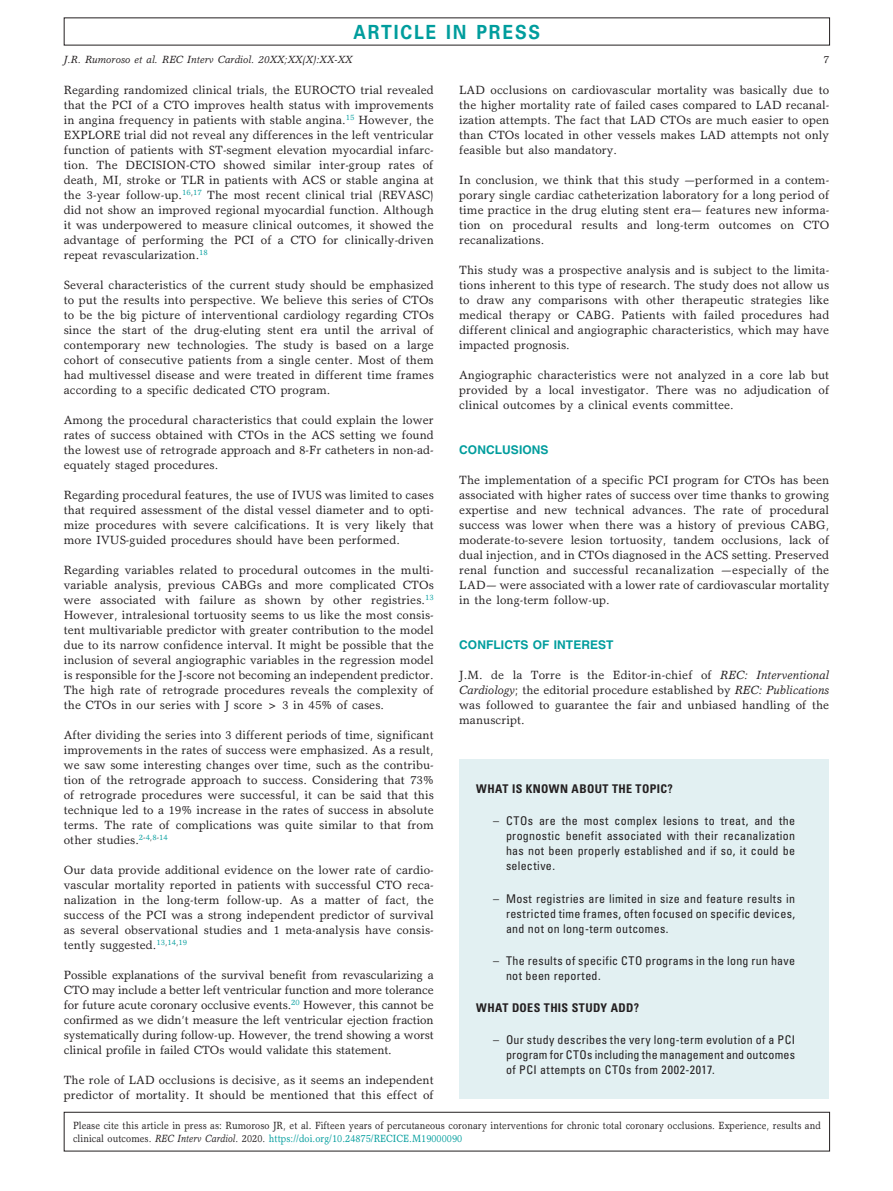
<style>
.page{position:relative;width:893px;height:1191px;background:#fff}
.page>*{position:absolute;margin:0;border:0;box-sizing:border-box;transform-origin:0 0}
.t1{font:700 19.5px "Univers LT Std";letter-spacing:.105em;color:#009d9d;scale:.9 1}
.t2{font:12px/15px "Garth Graphic Std";letter-spacing:.005em;color:#231f20;text-align:justify}
.t3{font:condensed 12px/15px "Univers LT Std";letter-spacing:.025em;color:#231f20;text-align:justify}
.t4{font:700 condensed 12px "Univers LT Std";letter-spacing:.03em;color:#231f20}
.t5{font:700 12px "Helvetica LT Std";letter-spacing:.005em;color:#009d9d}
.t6{font:10.5px/13.5px "Garth Graphic Std";letter-spacing:.005em;color:#231f20;scale:.9 1}
.t7{font:italic 10.5px "Garth Graphic Std";letter-spacing:.005em;color:#231f20}
.t8{font:10.5px "Garth Graphic Std";letter-spacing:.005em;color:#231f20}
.s1{font-style:italic}
.s2{color:#009d9d}
</style>
<div class="page">
<div style="left:64px;top:1111px;width:766px;height:40px;border:1px solid #231f20"></div>
<div style="left:459px;top:759px;width:370px;height:340px;background:#e2f0f2"></div>
<h1 class="t1" style="left:353px;top:20px;width:209px">ARTICLE IN PRESS</h1>
<p class="t7" style="left:64px;top:53px;width:290px">J.R. Rumoroso et al. REC Interv Cardiol. 20XX;XX(X):XX-XX</p>
<p class="t8" style="left:823px;top:53px;width:7px">7</p>
<p class="t2" style="left:64px;top:82px;width:371px">Regarding randomized clinical trials, the EUROCTO trial revealed that the PCI of a CTO improves health status with improvements in angina frequency in patients with stable angina.<sup>15</sup> However, the EXPLORE trial did not reveal any differences in the left ventricular function of patients with ST-segment elevation myocardial infarc&shy;tion. The DECISION-CTO showed similar inter-group rates of death, MI, stroke or TLR in patients with ACS or stable angina at the 3-year follow-up.<sup>16</sup><sup>,</sup><sup>17</sup> The most recent clinical trial (REVASC) did not show an improved regional myocardial function. Although it was underpowered to measure clinical outcomes, it showed the advantage of performing the PCI of a CTO for clinically-driven repeat revascularization.<sup>18</sup></p>
<p class="t2" style="left:64px;top:277px;width:371px">Several characteristics of the current study should be emphasized to put the results into perspective. We believe this series of CTOs to be the big picture of interventional cardiology regarding CTOs since the start of the drug-eluting stent era until the arrival of contemporary new technologies. The study is based on a large cohort of consecutive patients from a single center. Most of them had multivessel disease and were treated in different time frames according to a specific dedicated CTO program.</p>
<p class="t2" style="left:64px;top:412px;width:371px">Among the procedural characteristics that could explain the lower rates of success obtained with CTOs in the ACS setting we found the lowest use of retrograde approach and 8-Fr catheters in non-ad&shy;equately staged procedures.</p>
<p class="t2" style="left:64px;top:487px;width:371px">Regarding procedural features, the use of IVUS was limited to cases that required assessment of the distal vessel diameter and to opti&shy;mize procedures with severe calcifications. It is very likely that more IVUS-guided procedures should have been performed.</p>
<p class="t2" style="left:64px;top:562px;width:372px">Regarding variables related to procedural outcomes in the multi&shy;variable analysis, previous CABGs and more complicated CTOs were associated with failure as shown by other registries.<sup>13<br></sup>However, intralesional tortuosity seems to us like the most consis&shy;tent multivariable predictor with greater contribution to the model due to its narrow confidence interval. It might be possible that the inclusion of several angiographic variables in the regression model is responsible for the J-score not becoming an independent predictor.<br>The high rate of retrograde procedures reveals the complexity of the CTOs in our series with J score &gt; 3 in 45% of cases.</p>
<p class="t2" style="left:64px;top:727px;width:372px">After dividing the series into 3 different periods of time, significant improvements in the rates of success were emphasized. As a result, we saw some interesting changes over time, such as the contribu&shy;tion of the retrograde approach to success. Considering that 73% of retrograde procedures were successful, it can be said that this technique led to a 19% increase in the rates of success in absolute terms. The rate of complications was quite similar to that from other studies.<sup>2</sup><sup>-</sup><sup>4</sup><sup>,</sup><sup>8</sup><sup>-</sup><sup>14</sup></p>
<p class="t2" style="left:64px;top:862px;width:371px">Our data provide additional evidence on the lower rate of cardio&shy;vascular mortality reported in patients with successful CTO reca&shy;nalization in the long-term follow-up. As a matter of fact, the success of the PCI was a strong independent predictor of survival as several observational studies and 1 meta-analysis have consis&shy;tently suggested.<sup>13</sup><sup>,</sup><sup>14</sup><sup>,</sup><sup>19</sup></p>
<p class="t2" style="left:64px;top:967px;width:372px">Possible explanations of the survival benefit from revascularizing a CTO may include a better left ventricular function and more tolerance for future acute coronary occlusive events.<sup>20</sup> However, this cannot be confirmed as we didn’t measure the left ventricular ejection fraction systematically during follow-up. However, the trend showing a worst clinical profile in failed CTOs would validate this statement.</p>
<p class="t2" style="left:64px;top:1072px;width:372px">The role of LAD occlusions is decisive, as it seems an independent predictor of mortality. It should be mentioned that this effect of</p>
<p class="t2" style="left:459px;top:82px;width:372px">LAD occlusions on cardiovascular mortality was basically due to the higher mortality rate of failed cases compared to LAD recanal&shy;ization attempts. The fact that LAD CTOs are much easier to open than CTOs located in other vessels makes LAD attempts not only feasible but also mandatory.</p>
<p class="t2" style="left:459px;top:172px;width:372px">In conclusion, we think that this study —performed in a contem&shy;porary single cardiac catheterization laboratory for a long period of time practice in the drug eluting stent era— features new informa&shy;tion on procedural results and long-term outcomes on CTO recanalizations.</p>
<p class="t2" style="left:459px;top:262px;width:371px">This study was a prospective analysis and is subject to the limita&shy;tions inherent to this type of research. The study does not allow us to draw any comparisons with other therapeutic strategies like medical therapy or CABG. Patients with failed procedures had different clinical and angiographic characteristics, which may have impacted prognosis.</p>
<p class="t2" style="left:459px;top:367px;width:372px">Angiographic characteristics were not analyzed in a core lab but provided by a local investigator. There was no adjudication of clinical outcomes by a clinical events committee.</p>
<p class="t5" style="left:459px;top:442px;width:91px">CONCLUSIONS</p>
<p class="t2" style="left:459px;top:472px;width:372px">The implementation of a specific PCI program for CTOs has been associated with higher rates of success over time thanks to growing expertise and new technical advances. The rate of procedural success was lower when there was a history of previous CABG, moderate-to-severe lesion tortuosity, tandem occlusions, lack of dual injection, and in CTOs diagnosed in the ACS setting. Preserved renal function and successful recanalization —especially of the LAD— were associated with a lower rate of cardiovascular mortality in the long-term follow-up.</p>
<p class="t5" style="left:459px;top:637px;width:156px">CONFLICTS OF INTEREST</p>
<p class="t2" style="left:459px;top:667px;width:371px">J.M. de la Torre is the Editor-in-chief of <span class="s1">REC: Interventional Cardiology</span>; the editorial procedure established by <span class="s1">REC: Publications </span>was followed to guarantee the fair and unbiased handling of the manuscript.</p>
<p class="t4" style="left:476px;top:782px;width:198px">WHAT IS KNOWN ABOUT THE TOPIC?</p>
<p class="t3" style="left:506px;top:813px;width:291px;text-indent:-13px">– CTOs are the most complex lesions to treat, and the prognostic benefit associated with their recanalization has not been properly established and if so, it could be selective.</p>
<p class="t3" style="left:506px;top:890px;width:291px;text-indent:-13px">– Most registries are limited in size and feature results in restricted time frames, often focused on specific devices, and not on long-term outcomes.</p>
<p class="t3" style="left:506px;top:952px;width:291px;text-indent:-13px">– The results of specific CTO programs in the long run have not been reported.</p>
<p class="t4" style="left:476px;top:1000px;width:164px">WHAT DOES THIS STUDY ADD?</p>
<p class="t3" style="left:506px;top:1031px;width:291px;text-indent:-13px">– Our study describes the very long-term evolution of a PCI program for CTOs including the management and outcomes of PCI attempts on CTOs from 2002-2017.</p>
<p class="t6" style="left:73px;top:1118px;width:832px">Please cite this article in press as: Rumoroso JR, et al. Fifteen years of percutaneous coronary interventions for chronic total coronary occlusions. Experience, results and clinical outcomes. <span class="s1">REC Interv Cardiol</span>. 2020. <span class="s2">https://doi.org/10.24875/RECICE.M19000090</span></p>
</div>
